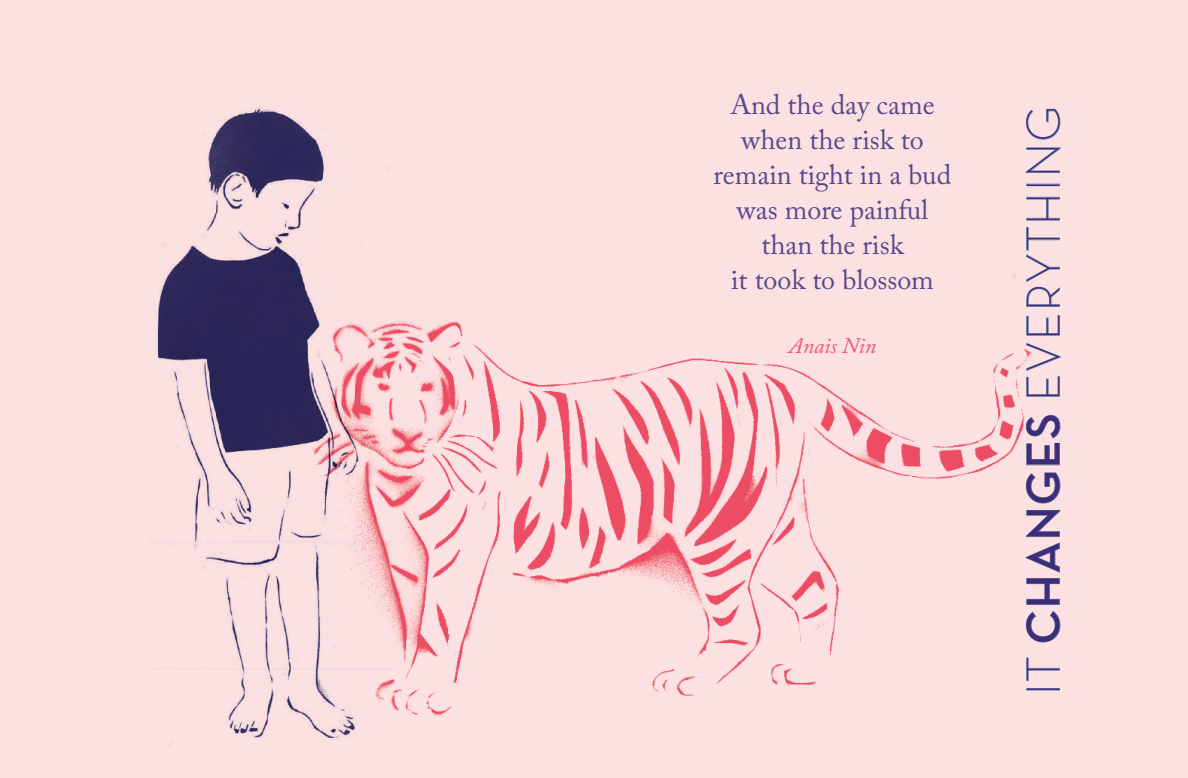
<style>
.page{position:relative;width:1188px;height:778px;background:#fce1e3}
.page>*{position:absolute;margin:0;border:0;box-sizing:border-box;transform-origin:0 0}
.t1{font:300 48px "Neutraface Display";letter-spacing:.04em;color:#3d2d79}
.t2{font:28px/35px "Adobe Caslon Pro";color:#57498b;text-align:center}
.t3{font:italic 22px "Adobe Caslon Pro";color:#f05672}
.s1{font-weight:700}
</style>
<div class="page">
<img style="left:392px;top:216px;width:668px;height:501px">
<img style="left:157px;top:108px;width:235px;height:638px">
<div style="left:1027px;top:688px;width:33px;height:2px;border:1px solid #6f8aab"></div>
<svg style="left:1026px;top:657px;width:34px;height:24px"></svg>
<svg style="left:1026px;top:510px;width:35px;height:132px"></svg>
<svg style="left:1026px;top:472px;width:35px;height:31px"></svg>
<svg style="left:1026px;top:415px;width:35px;height:50px"></svg>
<svg style="left:1026px;top:343px;width:35px;height:54px"></svg>
<svg style="left:1026px;top:315px;width:34px;height:20px"></svg>
<svg style="left:1026px;top:227px;width:34px;height:80px"></svg>
<svg style="left:1026px;top:197px;width:34px;height:23px"></svg>
<div style="left:1027px;top:184px;width:33px;height:2px;border:1px solid #6f8aab"></div>
<svg style="left:1025px;top:147px;width:36px;height:26px"></svg>
<svg style="left:1026px;top:109px;width:34px;height:31px"></svg>
<p class="t2" style="left:714px;top:87px;width:239px">And the day came when the risk to remain tight in a bud was more painful than the risk<br>it took to blossom</p>
<p class="t3" style="left:789px;top:333px;width:89px">Anais Nin</p>
<h1 class="t1" style="left:1017px;top:695px;width:590px;rotate:-90deg">IT <span class="s1">CHANGES</span> EVERYTHING</h1>
</div>
